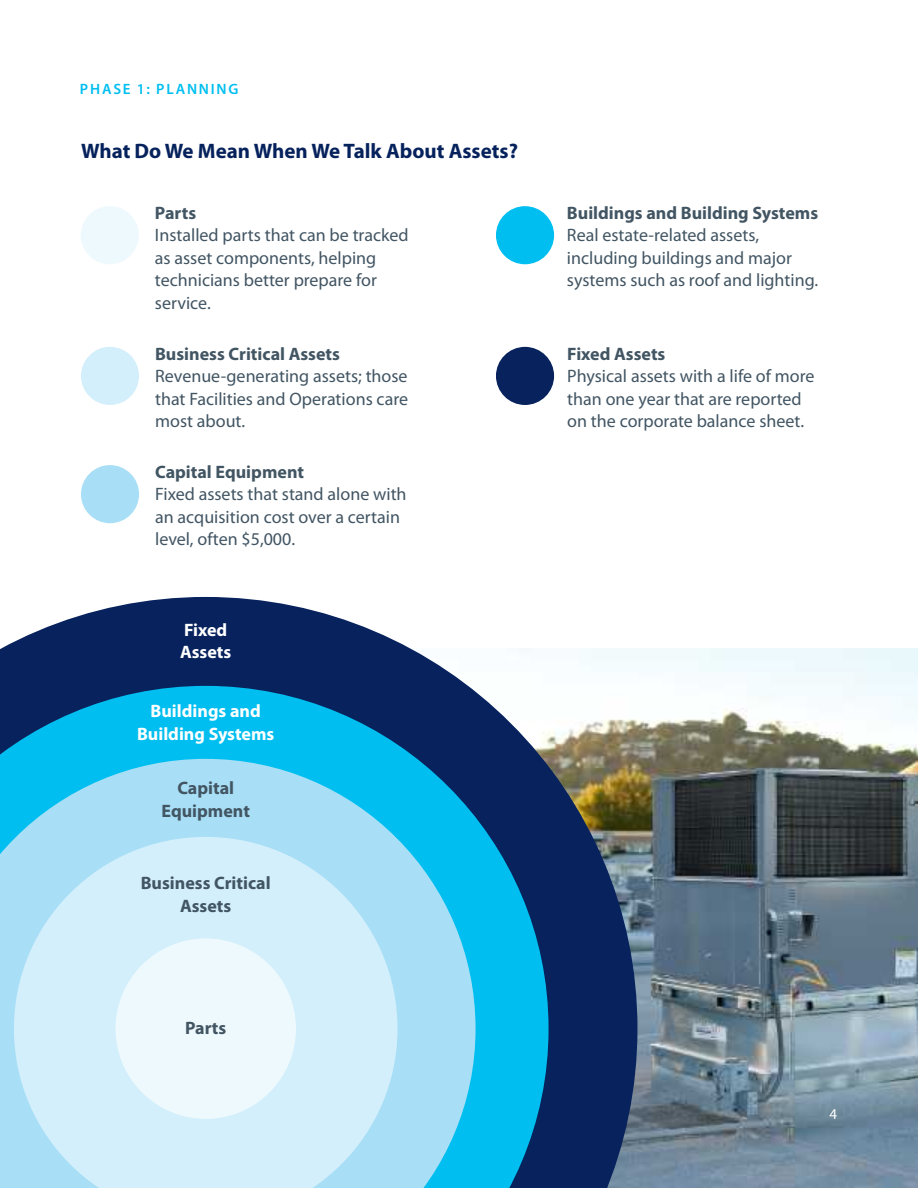
<style>
.page{position:relative;width:918px;height:1188px;background:#fff}
.page>*{position:absolute;margin:0;border:0;box-sizing:border-box;transform-origin:0 0}
.t1{font:700 21px "Myriad Pro";color:#06225d}
.t2{font:18px/22.5px "Myriad Pro";color:#425563}
.t3{font:700 18px/22.5px "Myriad Pro";color:#425563;text-align:center}
.t4{font:700 18px/22.5px "Myriad Pro";color:#fff;text-align:center}
.t5{font:600 15px "Myriad Pro";letter-spacing:.12em;color:#00bff0}
.t6{font:15px "Myriad Pro";color:#fff}
</style>
<div class="page">
<img style="left:637px;top:648px;width:281px;height:540px">
<svg style="left:0;top:597px;width:637px;height:591px;fill:#07225c"></svg>
<svg style="left:0;top:686px;width:549px;height:502px;background:#0d85b7"></svg>
<svg style="left:0;top:759px;width:476px;height:429px;background:#6dd1f1"></svg>
<svg style="left:14px;top:837px;width:384px;height:351px;background:#c9ebf9"></svg>
<div style="left:116px;top:938px;width:180px;height:181px;background:#eef9fd;border-radius:50%"></div>
<div style="left:496px;top:206px;width:58px;height:58px;background:#00bff0;border-radius:50%"></div>
<div style="left:496px;top:347px;width:58px;height:58px;background:#07225c;border-radius:50%"></div>
<div style="left:81px;top:465px;width:58px;height:58px;background:#a8dff6;border-radius:50%"></div>
<div style="left:81px;top:347px;width:58px;height:58px;background:#d3effb;border-radius:50%"></div>
<div style="left:81px;top:206px;width:58px;height:58px;background:#eef9fd;border-radius:50%"></div>
<p class="t5" style="left:80px;top:79px;width:160px">PHASE 1: PLANNING</p>
<p class="t1" style="left:81px;top:138px;width:439px">What Do We Mean When We Talk About Assets?</p>
<p class="t3" style="left:155px;top:201px;width:43px">Parts</p>
<p class="t2" style="left:155px;top:224px;width:255px">Installed parts that can be tracked as asset components, helping technicians better prepare for service.</p>
<p class="t3" style="left:155px;top:342px;width:186px">Business Critical Assets</p>
<p class="t2" style="left:155px;top:365px;width:254px;text-align:justify">Revenue-generating assets; those that Facilities and Operations care most about.</p>
<p class="t3" style="left:155px;top:460px;width:150px">Capital Equipment</p>
<p class="t2" style="left:155px;top:483px;width:253px">Fixed assets that stand alone with an acquisition cost over a certain level, often $5,000.</p>
<p class="t4" style="left:180px;top:618px;width:53px;text-align:left">Fixed<br>Assets</p>
<p class="t4" style="left:137px;top:700px;width:139px">Buildings and<br>Building Systems</p>
<p class="t3" style="left:161px;top:776px;width:90px">Capital<br>Equipment</p>
<p class="t3" style="left:141px;top:871px;width:132px">Business Critical<br>Assets</p>
<p class="t3" style="left:185px;top:1016px;width:43px">Parts</p>
<p class="t3" style="left:567px;top:201px;width:253px">Buildings and Building Systems</p>
<p class="t2" style="left:567px;top:224px;width:253px">Real estate-related assets, including buildings and major systems such as roof and lighting.</p>
<p class="t3" style="left:567px;top:342px;width:100px">Fixed Assets</p>
<p class="t2" style="left:567px;top:365px;width:249px">Physical assets with a life of more than one year that are reported on the corporate balance sheet.</p>
<p class="t6" style="left:830px;top:1104px;width:9px">4</p>
</div>
